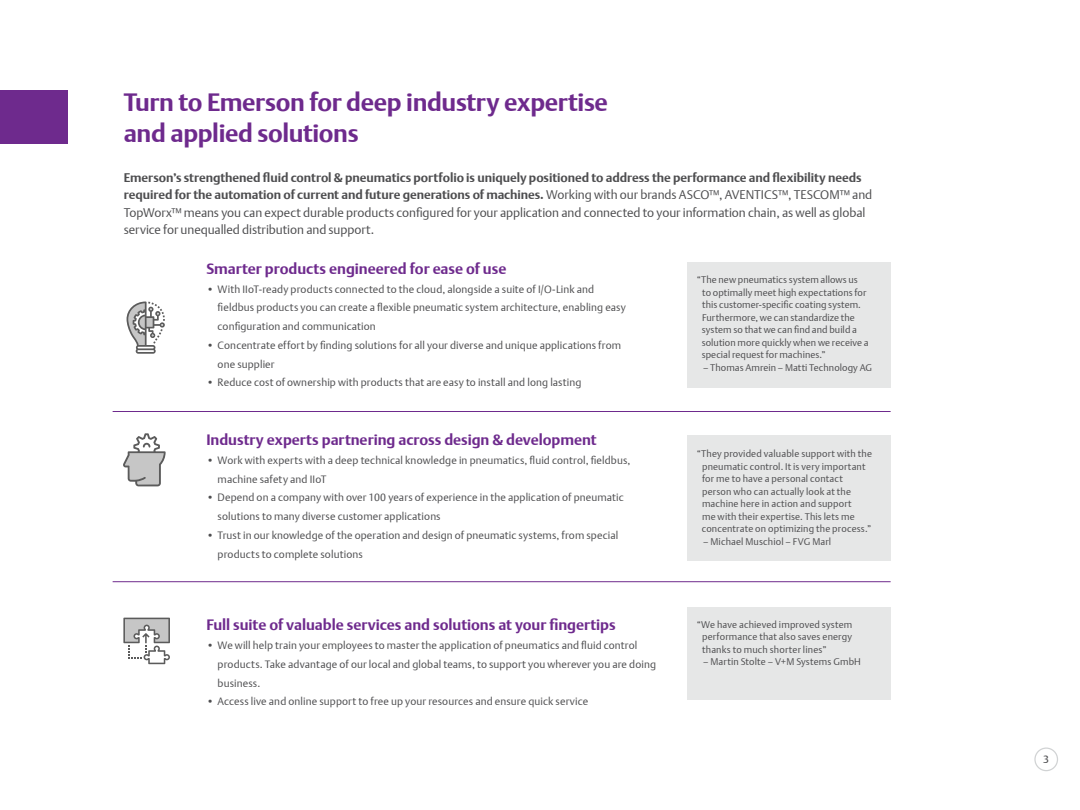
<style>
.page{position:relative;width:1080px;height:810px;background:#fff}
.page>*{position:absolute;margin:0;border:0;box-sizing:border-box;transform-origin:0 0}
.t1{font:700 25px/31.2px "DTL Argo T";letter-spacing:-.015em;color:#6e2a8d}
.SMALLEST{font:700 15px "DTL Argo T";color:#6e2a8d}
.t2{font:12.5px/17.5px "DTL Argo T Light";letter-spacing:-.005em;color:#4d4d4f}
.t3{font:10.62px/18.8px "DTL Argo T Light";letter-spacing:.01em;color:#4d4d4f}
.t4{font:10.62px "DTL Argo T";color:#4d4d4f}
.SMALLEST-2{font:9.62px/12.5px "DTL Argo T Light";letter-spacing:.01em;color:#4d4d4f}
.s1{font-family:"DTL Argo T";font-weight:700}
</style>
<div class="page">
<div style="left:1034px;top:748px;width:24px;height:23px;border:1px solid #d1d3d4;border-radius:50%"></div>
<div style="left:0;top:90px;width:68px;height:53px;background:#6e2a8d"></div>
<div style="left:687px;top:262px;width:204px;height:126px;background:#e6e7e7"></div>
<div style="left:687px;top:435px;width:204px;height:126px;background:#e6e7e7"></div>
<div style="left:687px;top:607px;width:204px;height:93px;background:#e6e7e7"></div>
<svg style="left:127px;top:302px;width:38px;height:52px"></svg>
<svg style="left:123px;top:433px;width:43px;height:53px"></svg>
<svg style="left:123px;top:618px;width:47px;height:46px"></svg>
<hr style="left:113px;top:411px;width:778px;height:1px;background:#6e2a8d">
<hr style="left:113px;top:581px;width:778px;height:1px;background:#6e2a8d">
<p class="t1" style="left:124px;top:86px;width:486px">Turn to Emerson for deep industry expertise and applied solutions</p>
<p class="t2" style="left:124px;top:168px;width:750px"><span class="s1">Emerson’s strengthened fluid control &amp; pneumatics portfolio is uniquely positioned to address the performance and flexibility needs required for the automation of current and future generations of machines.</span> Working with our brands ASCO™, AVENTICS™, TESCOM™ and TopWorx™ means you can expect durable products configured for your application and connected to your information chain, as well as global service for unequalled distribution and support.</p>
<p class="SMALLEST" style="left:206px;top:260px;width:302px">Smarter products engineered for ease of use</p>
<p class="t3" style="left:218px;top:279px;width:410px;text-indent:-11px">• With IIoT-ready products connected to the cloud, alongside a suite of I/O-Link and fieldbus products you can create a flexible pneumatic system architecture, enabling easy configuration and communication</p>
<p class="t3" style="left:218px;top:336px;width:405px;text-indent:-11px">• Concentrate effort by finding solutions for all your diverse and unique applications from one supplier</p>
<p class="t3" style="left:206px;top:373px;width:377px">• Reduce cost of ownership with products that are easy to install and long lasting</p>
<p class="SMALLEST-2" style="left:702px;top:274px;width:168px;text-indent:-5px">“The new pneumatics system allows us to optimally meet high expectations for this customer-specific coating system.<br>Furthermore, we can standardize the system so that we can find and build a solution more quickly when we receive a special request for machines.”</p>
<p class="SMALLEST-2" style="left:703px;top:361px;width:171px">– Thomas Amrein – Matti Technology AG</p>
<p class="SMALLEST" style="left:206px;top:431px;width:392px">Industry experts partnering across design &amp; development</p>
<p class="t3" style="left:218px;top:451px;width:414px;text-indent:-11px">• Work with experts with a deep technical knowledge in pneumatics, fluid control, fieldbus, machine safety and IIoT</p>
<p class="t3" style="left:218px;top:488px;width:408px;text-indent:-11px">• Depend on a company with over 100 years of experience in the application of pneumatic solutions to many diverse customer applications</p>
<p class="t3" style="left:218px;top:526px;width:402px;text-indent:-11px">• Trust in our knowledge of the operation and design of pneumatic systems, from special products to complete solutions</p>
<p class="SMALLEST" style="left:206px;top:616px;width:411px">Full suite of valuable services and solutions at your fingertips</p>
<p class="t3" style="left:218px;top:636px;width:440px;text-indent:-11px">• We will help train your employees to master the application of pneumatics and fluid control products. Take advantage of our local and global teams, to support you wherever you are doing business.</p>
<p class="t3" style="left:206px;top:692px;width:383px">• Access live and online support to free up your resources and ensure quick service</p>
<p class="SMALLEST-2" style="left:702px;top:447px;width:172px;text-indent:-5px">“They provided valuable support with the pneumatic control. It is very important for me to have a personal contact person who can actually look at the machine here in action and support<br>me with their expertise. This lets me concentrate on optimizing the process.”</p>
<p class="SMALLEST-2" style="left:703px;top:535px;width:130px">– Michael Muschiol – FVG Marl</p>
<p class="SMALLEST-2" style="left:702px;top:618px;width:152px;text-align:justify;text-indent:-5px">“We have achieved improved system performance that also saves energy thanks to much shorter lines”</p>
<p class="SMALLEST-2" style="left:703px;top:656px;width:159px">– Martin Stolte – V+M Systems GmbH</p>
<p class="t4" style="left:1043px;top:753px;width:7px">3</p>
</div>
